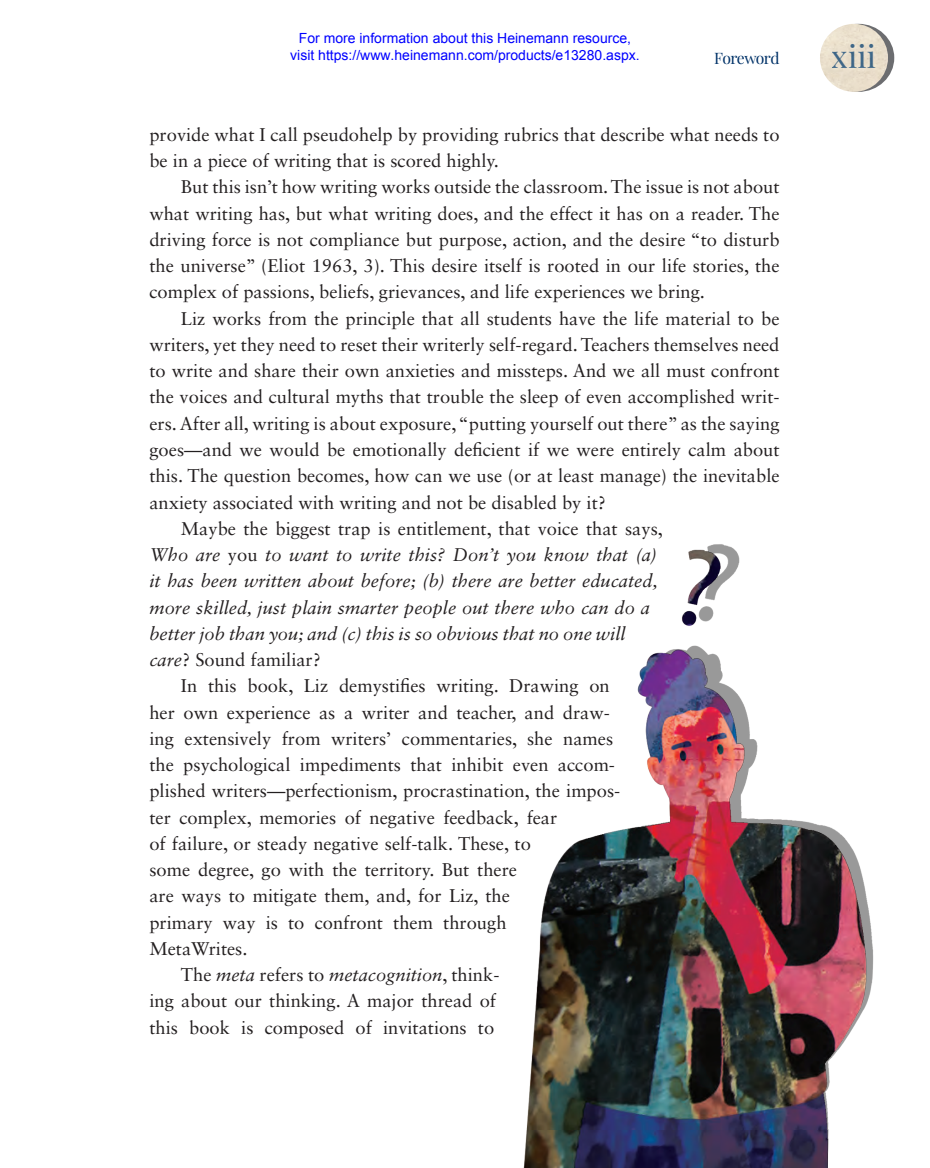
<style>
.page{position:relative;width:930px;height:1168px;background:#fff}
.page>*{position:absolute;margin:0;border:0;box-sizing:border-box;transform-origin:0 0}
.t1{font:31.5px "Playfair Display";color:#235d9b}
.t2{font:18.38px/26.2px "Sabon LT Std";color:#231f20}
.t3{font:italic 18.38px "Sabon LT Std";color:#231f20}
.t4{font:15.75px "Playfair Display";letter-spacing:-.04em;color:#003268}
.t5{font:14px/16.8px "Arial";color:#00f;text-align:center}
.s1{font-style:normal}
.s2{font-style:italic}
</style>
<div class="page">
<img style="left:523px;top:544px;width:350px;height:624px">
<div style="left:822px;top:24px;width:72px;height:68px;background:#6c6d70;border-radius:50%"></div>
<div style="left:820px;top:24px;width:68px;height:68px;background:#eadfcb;border-radius:34px"></div>
<p class="t5" style="left:290px;top:30px;width:351px">For more information about this Heinemann resource, visit https://www.heinemann.com/products/e13280.aspx.</p>
<p class="t4" style="left:714px;top:48px;width:67px">Foreword</p>
<h1 class="t1" style="left:832px;top:36px;width:46px">xiii</h1>
<p class="t2" style="left:149px;top:121px;width:632px">provide what I call pseudohelp by providing rubrics that describe what needs to be in a piece of writing that is scored highly.</p>
<p class="t2" style="left:149px;top:174px;width:632px;text-align:justify;text-indent:31px">But this isn’t how writing works outside the classroom. The issue is not about what writing has, but what writing does, and the effect it has on a reader. The driving force is not compliance but purpose, action, and the desire “to disturb the universe” (Eliot 1963, 3). This desire itself is rooted in our life stories, the complex of passions, beliefs, grievances, and life experiences we bring.</p>
<p class="t2" style="left:181px;top:305px;width:600px">Liz works from the principle that all students have the life material to be</p>
<p class="t2" style="left:149px;top:331px;width:631px">writers, yet they need to reset their writerly self-regard. Teachers themselves need</p>
<p class="t2" style="left:149px;top:357px;width:632px">to write and share their own anxieties and missteps. And we all must confront</p>
<p class="t2" style="left:149px;top:384px;width:632px">the voices and cultural myths that trouble the sleep of even accomplished writ-</p>
<p class="t2" style="left:149px;top:410px;width:632px">ers. After all, writing is about exposure, “putting yourself out there” as the saying</p>
<p class="t2" style="left:149px;top:436px;width:632px">goes—and we would be emotionally deficient if we were entirely calm about</p>
<p class="t2" style="left:149px;top:462px;width:632px">this. The question becomes, how can we use (or at least manage) the inevitable</p>
<p class="t2" style="left:149px;top:489px;width:458px">anxiety associated with writing and not be disabled by it?</p>
<p class="t2" style="left:181px;top:515px;width:483px">Maybe the biggest trap is entitlement, that voice that says,</p>
<p class="t3" style="left:149px;top:544px;width:509px">Who are <span class="s1">you</span> to want to write this? Don’t you know that (a)</p>
<p class="t3" style="left:149px;top:570px;width:510px">it has been written about before; (b) there are better educated,</p>
<p class="t3" style="left:149px;top:596px;width:502px">more skilled, just plain smarter people out there who can do a</p>
<p class="t3" style="left:149px;top:623px;width:478px">better job than you; and (c) this is so obvious that no one will</p>
<p class="t2" style="left:149px;top:646px;width:173px"><span class="s2">care</span>? Sound familiar?</p>
<p class="t2" style="left:181px;top:673px;width:430px">In this book, Liz demystifies writing. Drawing on</p>
<p class="t2" style="left:149px;top:699px;width:462px">her own experience as a writer and teacher, and draw-</p>
<p class="t2" style="left:149px;top:725px;width:465px">ing extensively from writers’ commentaries, she names</p>
<p class="t2" style="left:149px;top:751px;width:467px">the psychological impediments that inhibit even accom-</p>
<p class="t2" style="left:149px;top:778px;width:472px">plished writers—perfectionism, procrastination, the impos-</p>
<p class="t2" style="left:149px;top:804px;width:409px">ter complex, memories of negative feedback, fear</p>
<p class="t2" style="left:149px;top:830px;width:383px">of failure, or steady negative self-talk. These, to</p>
<p class="t2" style="left:149px;top:856px;width:369px">some degree, go with the territory. But there</p>
<p class="t2" style="left:149px;top:883px;width:362px">are ways to mitigate them, and, for Liz, the</p>
<p class="t2" style="left:149px;top:909px;width:359px">primary way is to confront them through</p>
<p class="t2" style="left:149px;top:935px;width:100px">MetaWrites.</p>
<p class="t2" style="left:181px;top:961px;width:320px">The <span class="s2">meta</span> refers to <span class="s2">metacognition</span>, think-</p>
<p class="t2" style="left:149px;top:988px;width:348px">ing about our thinking. A major thread of</p>
<p class="t2" style="left:149px;top:1014px;width:346px">this book is composed of invitations to</p>
</div>
